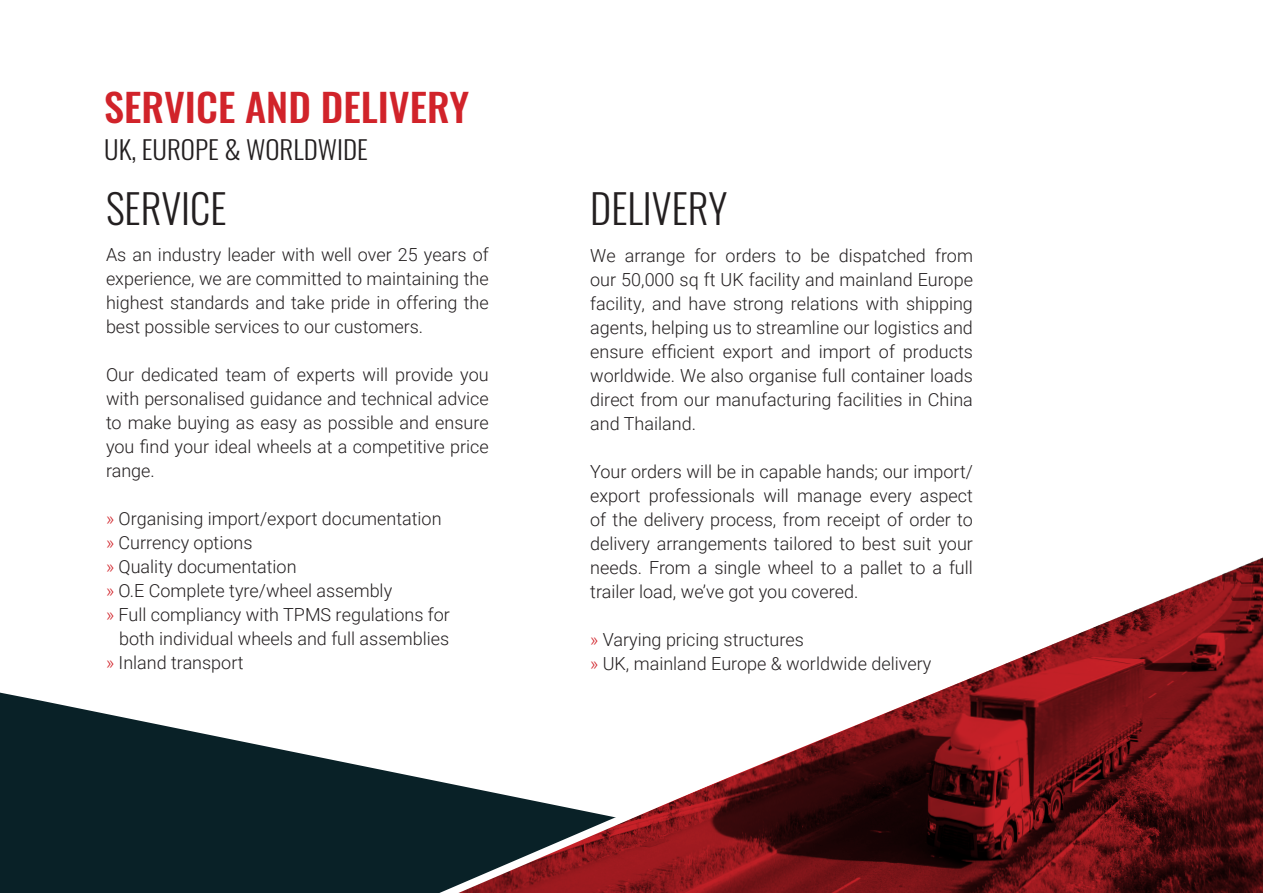
<style>
.page{position:relative;width:1263px;height:893px;background:#fff}
.page>*{position:absolute;margin:0;border:0;box-sizing:border-box;transform-origin:0 0}
.t1{font:300 40.5px "Oswald";color:#231f20}
.t2{font:500 38.4px "Oswald";color:#d1232a;scale:1.05 1}
.t3{font:300 25.65px "Oswald";color:#231f20;scale:1.05 1}
.t4{font:300 18px/24px "Roboto";color:#231f20;text-align:justify}
.s1{color:#d1232a}
</style>
<div class="page">
<img style="left:804px;top:557px;width:459px;height:336px">
<svg style="left:0;top:693px;width:383px;height:200px;fill:#092127"></svg>
<svg style="left:383px;top:746px;width:421px;height:147px"></svg>
<p class="t2" style="left:104px;top:87px;width:349px">SERVICE AND DELIVERY</p>
<p class="t3" style="left:104px;top:127px;width:253px">UK, EUROPE &amp; WORLDWIDE</p>
<p class="t1" style="left:106px;top:173px;width:122px">SERVICE</p>
<p class="t4" style="left:106px;top:242px;width:384px">As an industry leader with well over 25 years of experience, we are committed to maintaining the highest standards and take pride in offering the best possible services to our customers.</p>
<p class="t4" style="left:106px;top:362px;width:384px">Our dedicated team of experts will provide you with personalised guidance and technical advice to make buying as easy as possible and ensure you find your ideal wheels at a competitive price range.</p>
<p class="t4" style="left:106px;top:506px;width:337px"><span class="s1">»</span> Organising import/export documentation</p>
<p class="t4" style="left:106px;top:530px;width:148px"><span class="s1">»</span> Currency options</p>
<p class="t4" style="left:106px;top:554px;width:192px"><span class="s1">»</span> Quality documentation</p>
<p class="t4" style="left:106px;top:578px;width:288px"><span class="s1">»</span> O.E Complete tyre/wheel assembly</p>
<p class="t4" style="left:106px;top:602px;width:345px"><span class="s1">»</span> Full compliancy with TPMS regulations for</p>
<p class="t4" style="left:119px;top:626px;width:332px">both individual wheels and full assemblies</p>
<p class="t4" style="left:106px;top:650px;width:139px"><span class="s1">»</span> Inland transport</p>
<p class="t1" style="left:590px;top:173px;width:139px">DELIVERY</p>
<p class="t4" style="left:590px;top:243px;width:384px">We arrange for orders to be dispatched from our 50,000 sq ft UK facility and mainland Europe facility, and have strong relations with shipping agents, helping us to streamline our logistics and ensure efficient export and import of products worldwide. We also organise full container loads direct from our manufacturing facilities in China and Thailand.</p>
<p class="t4" style="left:590px;top:459px;width:384px">Your orders will be in capable hands; our import/ export professionals will manage every aspect of the delivery process, from receipt of order to delivery arrangements tailored to best suit your needs. From a single wheel to a pallet to a full trailer load, we’ve got you covered.</p>
<p class="t4" style="left:590px;top:627px;width:215px"><span class="s1">»</span> Varying pricing structures</p>
<p class="t4" style="left:590px;top:651px;width:343px"><span class="s1">»</span> UK, mainland Europe &amp; worldwide delivery</p>
</div>
